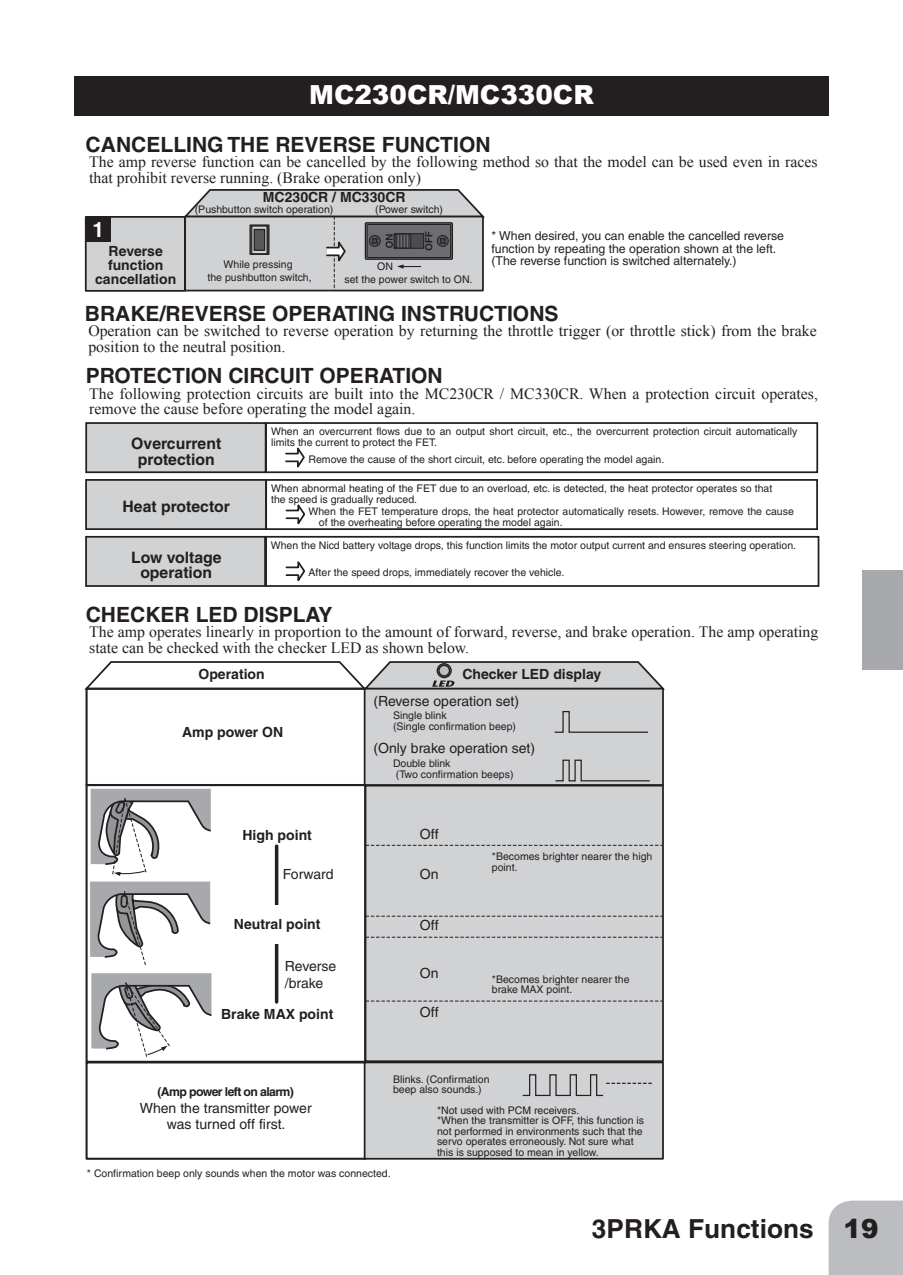
<style>
.page{position:relative;width:903px;height:1275px;background:#fff}
.page>*{position:absolute;margin:0;border:0;box-sizing:border-box;transform-origin:0 0}
.t1{font:700 26.25px "Helvetica";color:#231f20}
.t2{font:900 26.25px "Arial";color:#fff}
.t3{font:700 21px "Helvetica";color:#231f20}
.t4{font:700 21px "Helvetica";color:#fff}
.t5{font:15.75px/15.8px "Times New Roman";color:#231f20}
.t6{font:700 15.75px/15.8px "Helvetica";color:#231f20;text-align:center}
.t7{font:14px/16.8px "Helvetica";color:#231f20;text-align:center}
.t8{font:700 14px/14px "Helvetica";color:#231f20;text-align:center}
.t9{font:12.25px/12.2px "Helvetica";color:#231f20}
.t10{font:700 12.25px "Helvetica";letter-spacing:-.05em;color:#231f20}
.t11{font:10.5px/10.5px "Helvetica";color:#231f20}
.s1{font-family:"Arial";font-weight:900}
</style>
<div class="page">
<div style="left:828px;top:1201px;width:75px;height:74px;background:#bcbdc0"></div>
<div style="left:862px;top:570px;width:41px;height:100px;background:#a8a9ad"></div>
<div style="left:74px;top:76px;width:754px;height:40px;background:#231f20"></div>
<div style="left:86px;top:217px;width:99px;height:74px;background:#d1d2d4"></div>
<div style="left:85px;top:216px;width:101px;height:76px;border:2px solid #231f20"></div>
<div style="left:86px;top:217px;width:25px;height:25px;background:#231f20"></div>
<svg style="left:181px;top:189px;width:304px;height:101px;background:#b8b9bb"></svg>
<hr style="left:275px;top:846px;width:3px;height:156px;background:#231f20">
<div style="left:86px;top:784px;width:280px;height:279px;border:2px solid #231f20"></div>
<div style="left:365px;top:689px;width:298px;height:96px;background:#d1d2d4"></div>
<div style="left:364px;top:688px;width:300px;height:98px;border:2px solid #231f20"></div>
<div style="left:365px;top:786px;width:298px;height:275px;background:#d1d2d4"></div>
<div style="left:365px;top:785px;width:299px;height:277px;border:2px solid #231f20"></div>
<svg style="left:84px;top:661px;width:581px;height:30px"></svg>
<svg style="left:437px;top:664px;width:14px;height:14px"></svg>
<div style="left:437px;top:663px;width:15px;height:15px;border:1px solid #231f20;border-radius:50%"></div>
<div style="left:439px;top:665px;width:10px;height:11px;background:#bcbdc0;border-radius:50%"></div>
<div style="left:438px;top:665px;width:12px;height:11px;border:1px solid #231f20;border-radius:50%"></div>
<svg style="left:554px;top:711px;width:94px;height:22px"></svg>
<svg style="left:555px;top:759px;width:95px;height:23px"></svg>
<div style="left:86px;top:1061px;width:280px;height:99px;border:2px solid #231f20"></div>
<div style="left:365px;top:1062px;width:298px;height:97px;background:#d1d2d4"></div>
<div style="left:364px;top:1061px;width:300px;height:99px;border:2px solid #231f20"></div>
<svg style="left:90px;top:789px;width:122px;height:268px"></svg>
<svg style="left:285px;top:447px;width:20px;height:21px"></svg>
<div style="left:244px;top:905px;width:90px;height:39px;background:#fff"></div>
<svg style="left:365px;top:845px;width:298px;height:1px"></svg>
<svg style="left:365px;top:916px;width:298px;height:1px"></svg>
<svg style="left:365px;top:937px;width:298px;height:1px"></svg>
<svg style="left:365px;top:1001px;width:298px;height:1px"></svg>
<svg style="left:522px;top:1074px;width:130px;height:23px"></svg>
<div style="left:85px;top:422px;width:181px;height:51px;background:#d1d2d4;border:2px solid #231f20"></div>
<div style="left:265px;top:422px;width:553px;height:51px;border:2px solid #231f20"></div>
<svg style="left:285px;top:504px;width:21px;height:21px"></svg>
<div style="left:86px;top:480px;width:180px;height:49px;background:#d1d2d4"></div>
<div style="left:85px;top:479px;width:182px;height:51px;border:2px solid #231f20"></div>
<div style="left:265px;top:479px;width:553px;height:51px;border:2px solid #231f20"></div>
<svg style="left:285px;top:561px;width:20px;height:21px"></svg>
<div style="left:85px;top:536px;width:181px;height:51px;background:#d1d2d4;border:2px solid #231f20"></div>
<div style="left:265px;top:536px;width:554px;height:51px;border:2px solid #231f20"></div>
<h1 class="t2" style="left:309px;top:75px;width:286px">MC230CR/MC330CR</h1>
<h2 class="t3" style="left:86px;top:131px;width:406px">CANCELLING THE REVERSE FUNCTION</h2>
<h3 class="t5" style="left:89px;top:154px;width:730px">The amp reverse function can be cancelled by the following method so that the model can be used even in races that prohibit reverse running. (Brake operation only)</h3>
<h2 class="t4" style="left:92px;top:217px;width:13px">1</h2>
<h3 class="t8" style="left:95px;top:244px;width:83px">Reverse function cancellation</h3>
<h3 class="t8" style="left:263px;top:190px;width:144px">MC230CR / MC330CR</h3>
<p class="t11" style="left:195px;top:204px;width:140px">(Pushbutton switch operation)</p>
<p class="t11" style="left:375px;top:204px;width:69px">(Power switch)</p>
<p class="t11" style="left:207px;top:258px;width:106px;line-height:12.6px;text-align:center">While pressing<br>the pushbutton switch,</p>
<p class="t11" style="left:377px;top:261px;width:17px">ON</p>
<p class="t11" style="left:344px;top:274px;width:130px">set the power switch to ON.</p>
<p class="t9" style="left:491px;top:230px;width:294px">* When desired, you can enable the cancelled reverse function by repeating the operation shown at the left. (The reverse function is switched alternately.)</p>
<h2 class="t3" style="left:85px;top:301px;width:475px">BRAKE/REVERSE OPERATING INSTRUCTIONS</h2>
<h3 class="t5" style="left:88px;top:323px;width:730px">Operation can be switched to reverse operation by returning the throttle trigger (or throttle stick) from the brake position to the neutral position.</h3>
<h2 class="t3" style="left:86px;top:363px;width:359px">PROTECTION CIRCUIT OPERATION</h2>
<h3 class="t5" style="left:89px;top:385px;width:730px">The following protection circuits are built into the MC230CR / MC330CR. When a protection circuit operates, remove the cause before operating the model again.</h3>
<h3 class="t6" style="left:131px;top:435px;width:92px">Overcurrent protection</h3>
<h3 class="t6" style="left:122px;top:498px;width:109px">Heat protector</h3>
<h3 class="t6" style="left:131px;top:549px;width:92px">Low voltage operation</h3>
<p class="t11" style="left:271px;top:426px;width:528px">When an overcurrent flows due to an output short circuit, etc., the overcurrent protection circuit automatically limits the current to protect the FET.</p>
<p class="t11" style="left:308px;top:454px;width:357px">Remove the cause of the short circuit, etc. before operating the model again.</p>
<p class="t11" style="left:271px;top:483px;width:503px">When abnormal heating of the FET due to an overload, etc. is detected, the heat protector operates so that the speed is gradually reduced.</p>
<p class="t11" style="left:319px;top:506px;width:476px;text-indent:-11px">When the FET temperature drops, the heat protector automatically resets. However, remove the cause of the overheating before operating the model again.</p>
<p class="t11" style="left:271px;top:540px;width:527px">When the Nicd battery voltage drops, this function limits the motor output current and ensures steering operation.</p>
<p class="t11" style="left:309px;top:567px;width:257px">After the speed drops, immediately recover the vehicle.</p>
<h2 class="t3" style="left:86px;top:601px;width:248px">CHECKER LED DISPLAY</h2>
<h3 class="t5" style="left:89px;top:624px;width:731px">The amp operates linearly in proportion to the amount of forward, reverse, and brake operation. The amp operating state can be checked with the checker LED as shown below.</h3>
<h3 class="t8" style="left:198px;top:666px;width:68px">Operation</h3>
<h3 class="t8" style="left:182px;top:725px;width:103px">Amp power ON</h3>
<h3 class="t8" style="left:242px;top:828px;width:71px">High point</h3>
<h3 class="t7" style="left:283px;top:865px;width:52px">Forward</h3>
<h3 class="t8" style="left:234px;top:917px;width:88px">Neutral point</h3>
<h3 class="t7" style="left:285px;top:958px;width:53px;text-align:left">Reverse /brake</h3>
<h3 class="t8" style="left:221px;top:1006px;width:114px">Brake MAX point</h3>
<p class="t10" style="left:157px;top:1084px;width:138px">(Amp power left on alarm)</p>
<h3 class="t7" style="left:140px;top:1099px;width:173px">When the transmitter power was turned off first.</h3>
<h3 class="t8" style="left:462px;top:666px;width:141px">Checker LED display</h3>
<h3 class="t7" style="left:373px;top:692px;width:147px">(Reverse operation set)</h3>
<p class="t11" style="left:393px;top:710px;width:125px">Single blink<br>(Single confirmation beep)</p>
<h3 class="t7" style="left:373px;top:740px;width:163px">(Only brake operation set)</h3>
<p class="t11" style="left:393px;top:758px;width:122px">Double blink<br>(Two confirmation beeps)</p>
<h3 class="t7" style="left:420px;top:826px;width:20px">Off</h3>
<h3 class="t7" style="left:420px;top:866px;width:20px">On</h3>
<h3 class="t7" style="left:420px;top:917px;width:20px">Off</h3>
<h3 class="t7" style="left:420px;top:964px;width:20px">On</h3>
<h3 class="t7" style="left:420px;top:1003px;width:20px">Off</h3>
<p class="t11" style="left:492px;top:851px;width:162px">*Becomes brighter nearer the high point.</p>
<p class="t11" style="left:492px;top:974px;width:139px">*Becomes brighter nearer the brake MAX point.</p>
<p class="t11" style="left:393px;top:1074px;width:98px">Blinks. (Confirmation beep also sounds.)</p>
<p class="t11" style="left:437px;top:1105px;width:209px">*Not used with PCM receivers.<br>*When the transmitter is OFF, this function is not performed in environments such that the servo operates erroneously. Not sure what this is supposed to mean in yellow.</p>
<p class="t11" style="left:87px;top:1168px;width:305px">* Confirmation beep only sounds when the motor was connected.</p>
<h1 class="t1" style="left:592px;top:1213px;width:288px">3PRKA Functions <span class="s1">19</span></h1>
</div>
